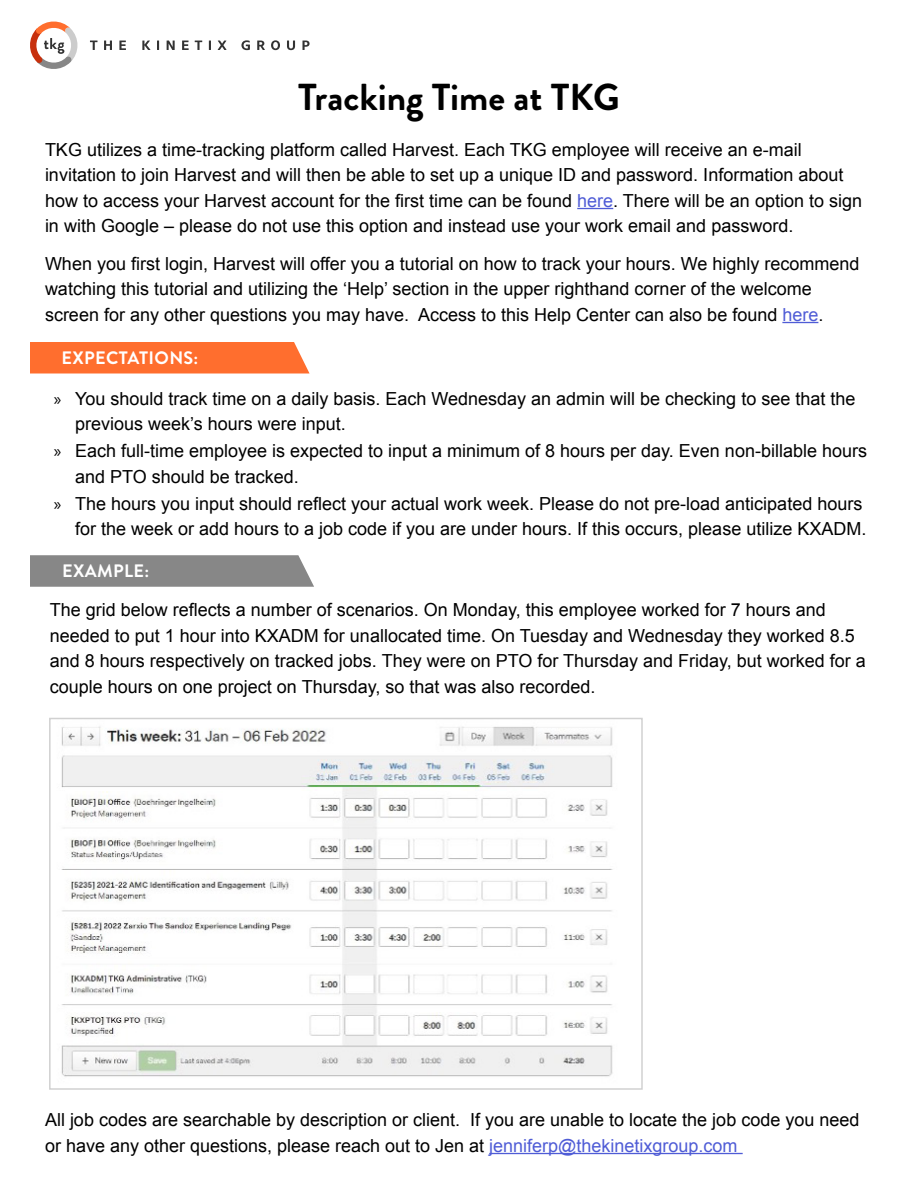
<style>
.page{position:relative;width:918px;height:1188px;background:#fff}
.page>*{position:absolute;margin:0;border:0;box-sizing:border-box;transform-origin:0 0}
.t1{font:700 37.5px "Brandon Grotesque";color:#000}
.t2{font:18px/25.5px "Arial";color:#000}
.t3{font:700 18px "Brandon Grotesque";letter-spacing:.02em;color:#fff}
.s1{color:#4f5cd6}
.s2{font-family:"Myriad Pro"}
</style>
<div class="page">
<svg style="left:30px;top:21px;width:48px;height:48px"></svg>
<svg style="left:90px;top:41px;width:8px;height:9px"></svg>
<svg style="left:104px;top:41px;width:8px;height:9px"></svg>
<svg style="left:119px;top:41px;width:7px;height:9px"></svg>
<svg style="left:142px;top:41px;width:8px;height:9px"></svg>
<svg style="left:157px;top:41px;width:2px;height:9px"></svg>
<svg style="left:167px;top:41px;width:8px;height:9px"></svg>
<svg style="left:182px;top:41px;width:7px;height:9px"></svg>
<svg style="left:195px;top:41px;width:7px;height:9px"></svg>
<svg style="left:209px;top:41px;width:2px;height:9px"></svg>
<svg style="left:218px;top:41px;width:9px;height:9px"></svg>
<svg style="left:241px;top:40px;width:9px;height:10px"></svg>
<svg style="left:257px;top:41px;width:8px;height:9px"></svg>
<svg style="left:271px;top:40px;width:9px;height:10px"></svg>
<svg style="left:287px;top:41px;width:8px;height:9px"></svg>
<svg style="left:302px;top:41px;width:8px;height:9px"></svg>
<hr style="left:577px;top:208px;width:36px;height:1px;background:#4f5cd6">
<hr style="left:782px;top:322px;width:36px;height:1px;background:#4f5cd6">
<div style="left:30px;top:342px;width:280px;height:32px;background:#ff6e2e"></div>
<svg style="left:30px;top:555px;width:284px;height:32px;background:#8b8b8b"></svg>
<img style="left:61px;top:726px;width:552px;height:351px">
<div style="left:49px;top:718px;width:594px;height:372px;border:2px solid #d1d1d1"></div>
<hr style="left:489px;top:1153px;width:254px;height:1px;background:#4f5cd6">
<h1 class="t1" style="left:298px;top:71px;width:323px">Tracking Time at TKG</h1>
<p class="t2" style="left:45px;top:137px;width:819px">TKG utilizes a time-tracking platform called Harvest. Each TKG employee will receive an e-mail invitation to join Harvest and will then be able to set up a unique ID and password. Information about how to access your Harvest account for the first time can be found <span class="s1">here</span>. There will be an option to sign in with Google – please do not use this option and instead use your work email and password.</p>
<p class="t2" style="left:45px;top:251px;width:816px">When you first login, Harvest will offer you a tutorial on how to track your hours. We highly recommend watching this tutorial and utilizing the ‘Help’ section in the upper righthand corner of the welcome screen for any other questions you may have. Access to this Help Center can also be found <span class="s1">here</span>.</p>
<p class="t3" style="left:62px;top:345px;width:138px">EXPECTATIONS:</p>
<p class="t2" style="left:54px;top:386px;width:803px"><span class="s2">»</span> You should track time on a daily basis. Each Wednesday an admin will be checking to see that the</p>
<p class="t2" style="left:75px;top:411px;width:272px">previous week’s hours were input.</p>
<p class="t2" style="left:54px;top:438px;width:815px"><span class="s2">»</span> Each full-time employee is expected to input a minimum of 8 hours per day. Even non-billable hours</p>
<p class="t2" style="left:75px;top:464px;width:225px">and PTO should be tracked.</p>
<p class="t2" style="left:54px;top:491px;width:810px"><span class="s2">»</span> The hours you input should reflect your actual work week. Please do not pre-load anticipated hours</p>
<p class="t2" style="left:75px;top:516px;width:793px">for the week or add hours to a job code if you are under hours. If this occurs, please utilize KXADM.</p>
<p class="t3" style="left:62px;top:558px;width:89px">EXAMPLE:</p>
<p class="t2" style="left:50px;top:597px;width:818px">The grid below reflects a number of scenarios. On Monday, this employee worked for 7 hours and needed to put 1 hour into KXADM for unallocated time. On Tuesday and Wednesday they worked 8.5 and 8 hours respectively on tracked jobs. They were on PTO for Thursday and Friday, but worked for a couple hours on one project on Thursday, so that was also recorded.</p>
<p class="t2" style="left:45px;top:1107px;width:816px">All job codes are searchable by description or client. If you are unable to locate the job code you need or have any other questions, please reach out to Jen at <span class="s1">jenniferp@thekinetixgroup.com</span></p>
</div>
